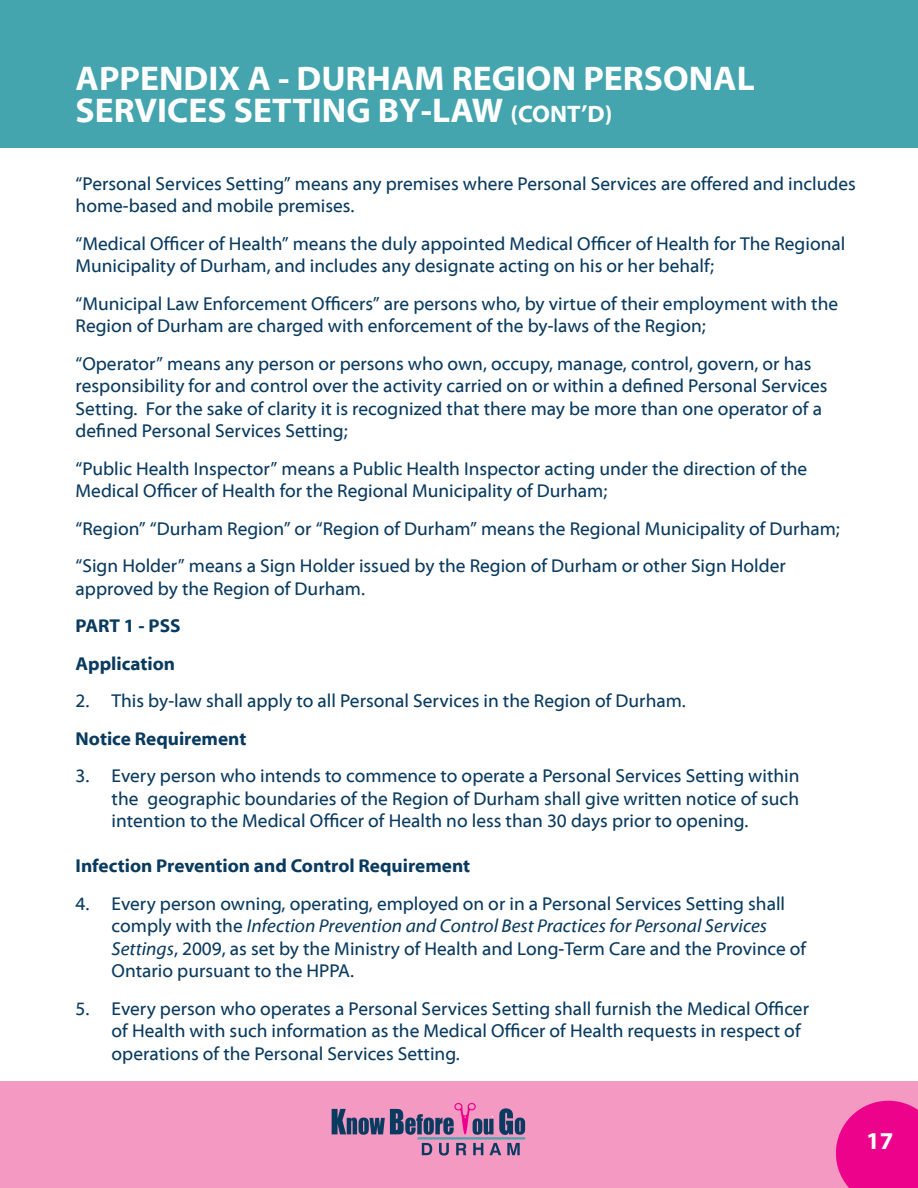
<style>
.page{position:relative;width:918px;height:1188px;background:#fff}
.page>*{position:absolute;margin:0;border:0;box-sizing:border-box;transform-origin:0 0}
.t1{font:700 34.5px/31.5px "Myriad Web Pro";color:#fff}
.t2{font:700 24px "Myriad Web Pro";color:#fff}
.t3{font:18.75px/22.5px "Myriad Web Pro";color:#093a5f}
.t4{font:700 18.75px/37.5px "Myriad Web Pro";color:#093a5f}
.s1{font-size:24px}
.s2{font-style:italic}
</style>
<div class="page">
<div style="left:0;top:0;width:918px;height:147px;background:#44a5ae"></div>
<div style="left:0;top:1082px;width:918px;height:106px;background:#f499c2"></div>
<svg style="left:836px;top:1101px;width:82px;height:87px;background:#ed1292"></svg>
<svg style="left:422px;top:1143px;width:10px;height:12px"></svg>
<svg style="left:439px;top:1143px;width:10px;height:13px"></svg>
<svg style="left:456px;top:1143px;width:10px;height:12px"></svg>
<svg style="left:473px;top:1143px;width:10px;height:12px"></svg>
<svg style="left:490px;top:1143px;width:11px;height:12px"></svg>
<svg style="left:507px;top:1143px;width:13px;height:12px"></svg>
<hr style="left:418px;top:1137px;width:107px;height:3px;background:#44a5ae">
<svg style="left:332px;top:1103px;width:193px;height:32px"></svg>
<h1 class="t1" style="left:76px;top:64px;width:681px">APPENDIX A - DURHAM REGION PERSONAL<br>SERVICES SETTING BY-LAW <span class="s1">(CONT’D)</span></h1>
<p class="t3" style="left:76px;top:173px;width:782px">“Personal Services Setting” means any premises where Personal Services are offered and includes home-based and mobile premises.</p>
<p class="t3" style="left:76px;top:233px;width:771px">“Medical Officer of Health” means the duly appointed Medical Officer of Health for The Regional<br>Municipality of Durham, and includes any designate acting on his or her behalf;</p>
<p class="t3" style="left:76px;top:293px;width:764px">“Municipal Law Enforcement Officers” are persons who, by virtue of their employment with the<br>Region of Durham are charged with enforcement of the by-laws of the Region;</p>
<p class="t3" style="left:76px;top:353px;width:754px">“Operator” means any person or persons who own, occupy, manage, control, govern, or has responsibility for and control over the activity carried on or within a defined Personal Services Setting. For the sake of clarity it is recognized that there may be more than one operator of a defined Personal Services Setting;</p>
<p class="t3" style="left:76px;top:458px;width:733px">“Public Health Inspector” means a Public Health Inspector acting under the direction of the<br>Medical Officer of Health for the Regional Municipality of Durham;</p>
<p class="t3" style="left:76px;top:510px;width:766px;line-height:37.5px">“Region” “Durham Region” or “Region of Durham” means the Regional Municipality of Durham; “Sign Holder” means a Sign Holder issued by the Region of Durham or other Sign Holder</p>
<p class="t3" style="left:76px;top:578px;width:291px">approved by the Region of Durham.</p>
<p class="t4" style="left:76px;top:608px;width:106px">PART 1 - PSS<br>Application</p>
<p class="t3" style="left:76px;top:690px;width:612px">2. This by-law shall apply to all Personal Services in the Region of Durham.</p>
<p class="t4" style="left:76px;top:720px;width:172px">Notice Requirement</p>
<p class="t3" style="left:112px;top:765px;width:689px;text-align:justify;text-indent:-36px">3. Every person who intends to commence to operate a Personal Services Setting within the geographic boundaries of the Region of Durham shall give written notice of such intention to the Medical Officer of Health no less than 30 days prior to opening.</p>
<p class="t4" style="left:76px;top:848px;width:396px">Infection Prevention and Control Requirement</p>
<p class="t3" style="left:112px;top:893px;width:696px;text-indent:-36px">4. Every person owning, operating, employed on or in a Personal Services Setting shall comply with the <span class="s2">Infection Prevention and Control Best Practices for Personal Services Settings</span>, 2009, as set by the Ministry of Health and Long-Term Care and the Province of Ontario pursuant to the HPPA.</p>
<p class="t3" style="left:112px;top:998px;width:699px;text-indent:-36px">5. Every person who operates a Personal Services Setting shall furnish the Medical Officer of Health with such information as the Medical Officer of Health requests in respect of operations of the Personal Services Setting.</p>
<p class="t2" style="left:866px;top:1128px;width:29px">17</p>
</div>
